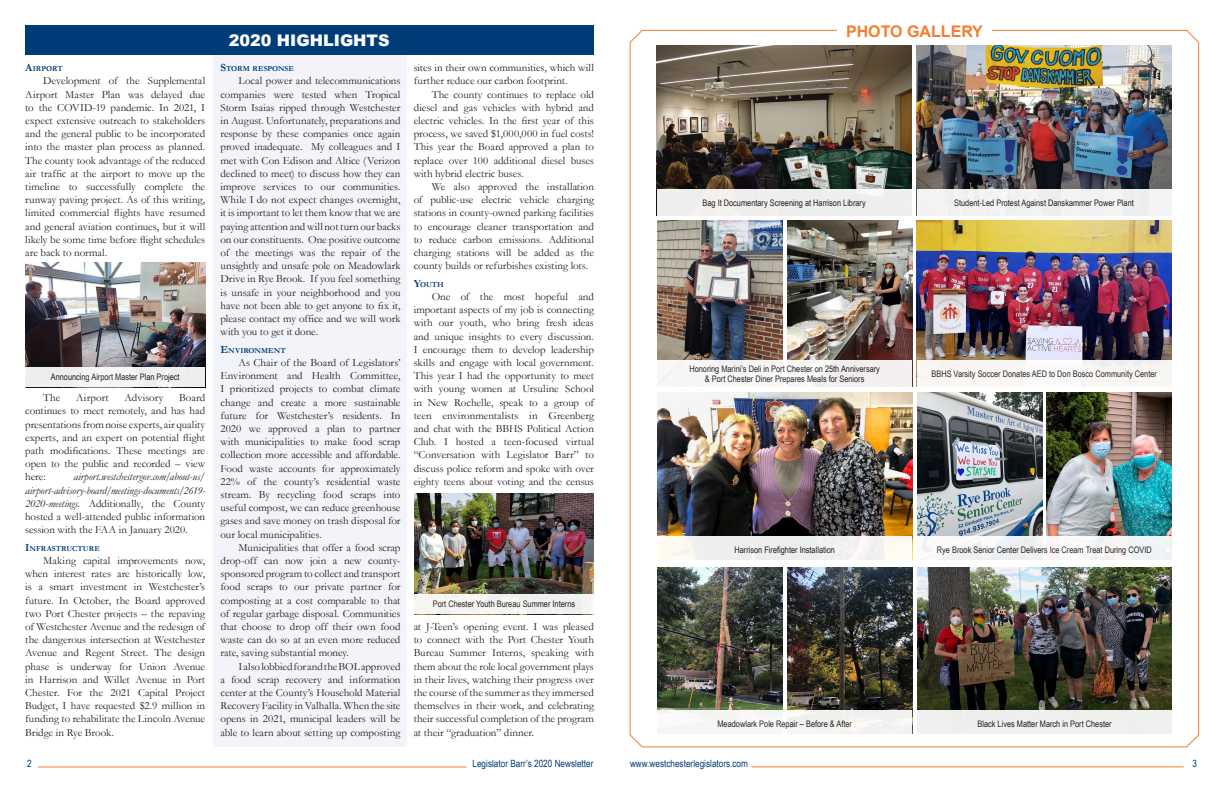
<style>
.page{position:relative;width:1224px;height:792px;background:#fff}
.page>*{position:absolute;margin:0;border:0;box-sizing:border-box;transform-origin:0 0}
.t1{font:900 16px "Arial";color:#fff}
.t2{font:700 16px "Arial";color:#f47d31}
.t3{font:11px/13.2px "Garamond";letter-spacing:-.005em;color:#231f20;text-align:justify}
.t4{font:italic 11px/13.2px "Garamond";letter-spacing:-.005em;color:#231f20;text-align:justify}
.t5{font:11px "Garamond";letter-spacing:.02em;color:#231f20}
.Paragraph_Title{font:10px "Arial Narrow";color:#003d78}
.t6{font:9px/10.8px "Arial Narrow";color:#231f20;text-align:center}
.t7{font:700 7.7px "Garamond";color:#003d78}
.s1{font-size:11px}
.s2{font-style:normal}
</style>
<div class="page">
<div style="left:213px;top:55px;width:194px;height:692px;background:#f2f4f9"></div>
<svg style="left:630px;top:30px;width:569px;height:717px"></svg>
<hr style="left:38px;top:767px;width:429px;height:1px;background:#f47d31">
<hr style="left:752px;top:767px;width:432px;height:1px;background:#f47d31">
<div style="left:837px;top:16px;width:155px;height:30px;background:#fff"></div>
<div style="left:25px;top:25px;width:568px;height:30px;background:#003d78"></div>
<img style="left:917px;top:393px;width:125px;height:143px">
<img style="left:1047px;top:393px;width:125px;height:143px">
<div style="left:917px;top:536px;width:255px;height:27px;background:#f7f6f6"></div>
<img style="left:917px;top:46px;width:254px;height:144px">
<div style="left:917px;top:190px;width:254px;height:26px;background:#f3f3f3"></div>
<img style="left:657px;top:46px;width:255px;height:144px">
<div style="left:657px;top:190px;width:255px;height:26px;background:#eee"></div>
<img style="left:917px;top:220px;width:255px;height:141px">
<div style="left:917px;top:361px;width:255px;height:26px;background:#f9f8f4"></div>
<img style="left:657px;top:220px;width:125px;height:141px">
<img style="left:787px;top:220px;width:125px;height:141px">
<div style="left:657px;top:361px;width:255px;height:26px;background:#f6f5f5"></div>
<img style="left:917px;top:567px;width:255px;height:144px">
<div style="left:917px;top:711px;width:255px;height:26px;background:linear-gradient(to bottom,#ecedeb,#f4f5f3)"></div>
<img style="left:657px;top:393px;width:255px;height:143px">
<svg style="left:657px;top:536px;width:255px;height:27px;fill:#f0f0ef"></svg>
<img style="left:25px;top:262px;width:180px;height:105px">
<div style="left:25px;top:367px;width:180px;height:20px;background:#f0eff0"></div>
<img style="left:414px;top:494px;width:180px;height:100px">
<div style="left:414px;top:594px;width:180px;height:20px;background:#f4f3f1"></div>
<img style="left:658px;top:567px;width:124px;height:144px">
<img style="left:787px;top:567px;width:125px;height:144px">
<div style="left:657px;top:711px;width:255px;height:26px;background:#f6f6f5"></div>
<p class="t7" style="left:25px;top:63px;width:39px"><span class="s1">A</span>IRPORT</p>
<p class="t3" style="left:25px;top:74px;width:182px;text-indent:18px">Development of the Supplemental Airport Master Plan was delayed due to the COVID-19 pandemic. In 2021, I expect extensive outreach to stakeholders and the general public to be incorporated into the master plan process as planned.<br>The county took advantage of the reduced air traffic at the airport to move up the timeline to successfully complete the runway paving project. As of this writing, limited commercial flights have resumed and general aviation continues, but it will likely be some time before flight schedules are back to normal.</p>
<p class="t6" style="left:51px;top:371px;width:130px">Announcing Airport Master Plan Project</p>
<p class="t3" style="left:25px;top:391px;width:182px;text-indent:154px">Board continues to meet remotely, and has had presentations from noise experts, air quality experts, and an expert on potential flight path modifications. These meetings are open to the public and recorded – view here:</p>
<p class="t3" style="left:43px;top:391px;width:19px">The</p>
<p class="t5" style="left:76px;top:390px;width:34px">Airport</p>
<p class="t3" style="left:125px;top:391px;width:40px">Advisory</p>
<p class="t4" style="left:25px;top:470px;width:182px;text-indent:48px">airport.westchestergov.com/about-us/ airport-advisory-board/meetings-documents/2619- 2020-meetings<span class="s2">. Additionally, the County hosted a well-attended public information session with the FAA in January 2020.</span></p>
<p class="t7" style="left:25px;top:543px;width:76px"><span class="s1">I</span>NFRASTRUCTURE</p>
<p class="t3" style="left:25px;top:554px;width:182px;text-indent:18px">Making capital improvements now, when interest rates are historically low, is a smart investment in Westchester’s future. In October, the Board approved two Port Chester projects – the repaving of Westchester Avenue and the redesign of the dangerous intersection at Westchester Avenue and Regent Street. The design phase is underway for Union Avenue in Harrison and Willet Avenue in Port Chester. For the 2021 Capital Project Budget, I have requested $2.9 million in funding to rehabilitate the Lincoln Avenue Bridge in Rye Brook.</p>
<p class="t1" style="left:229px;top:28px;width:162px">2020 HIGHLIGHTS</p>
<p class="t7" style="left:221px;top:63px;width:75px"><span class="s1">S</span>TORM RESPONSE</p>
<p class="t3" style="left:221px;top:74px;width:182px;text-indent:18px">Local power and telecommunications companies were tested when Tropical Storm Isaias ripped through Westchester in August. Unfortunately, preparations and response by these companies once again proved inadequate. My colleagues and I met with Con Edison and Altice (Verizon declined to meet) to discuss how they can improve services to our communities.<br>While I do not expect changes overnight, it is important to let them know that we are paying attention and will not turn our backs on our constituents. One positive outcome of the meetings was the repair of the unsightly and unsafe pole on Meadowlark Drive in Rye Brook. If you feel something is unsafe in your neighborhood and you have not been able to get anyone to fix it, please contact my office and we will work with you to get it done.</p>
<p class="t7" style="left:221px;top:345px;width:67px"><span class="s1">E</span>NVIRONMENT</p>
<p class="t3" style="left:221px;top:356px;width:182px;text-indent:18px">As Chair of the Board of Legislators’ Environment and Health Committee, I prioritized projects to combat climate change and create a more sustainable future for Westchester’s residents. In 2020 we approved a plan to partner with municipalities to make food scrap collection more accessible and affordable.<br>Food waste accounts for approximately 22% of the county’s residential waste stream. By recycling food scraps into useful compost, we can reduce greenhouse gases and save money on trash disposal for our local municipalities.</p>
<p class="t3" style="left:221px;top:540px;width:182px;text-indent:18px">Municipalities that offer a food scrap drop-off can now join a new county&shy;sponsored program to collect and transport food scraps to our private partner for composting at a cost comparable to that of regular garbage disposal. Communities that choose to drop off their own food waste can do so at an even more reduced rate, saving substantial money.</p>
<p class="t3" style="left:221px;top:659px;width:182px;text-indent:18px">I also lobbied for and the BOL approved a food scrap recovery and information center at the County’s Household Material Recovery Facility in Valhalla. When the site opens in 2021, municipal leaders will be able to learn about setting up composting</p>
<p class="t3" style="left:414px;top:61px;width:182px">sites in their own communities, which will further reduce our carbon footprint.</p>
<p class="t3" style="left:414px;top:87px;width:182px;text-indent:18px">The county continues to replace old diesel and gas vehicles with hybrid and electric vehicles. In the first year of this process, we saved $1,000,000 in fuel costs!<br>This year the Board approved a plan to replace over 100 additional diesel buses with hybrid electric buses.</p>
<p class="t3" style="left:414px;top:180px;width:182px;text-indent:18px">We also approved the installation of public-use electric vehicle charging stations in county-owned parking facilities to encourage cleaner transportation and to reduce carbon emissions. Additional charging stations will be added as the county builds or refurbishes existing lots.</p>
<p class="t7" style="left:414px;top:279px;width:32px"><span class="s1">Y</span>OUTH</p>
<p class="t3" style="left:414px;top:290px;width:182px;text-indent:18px">One of the most hopeful and important aspects of my job is connecting with our youth, who bring fresh ideas and unique insights to every discussion.<br>I encourage them to develop leadership skills and engage with local government.<br>This year I had the opportunity to meet with young women at Ursuline School in New Rochelle, speak to a group of teen environmentalists in Greenberg and chat with the BBHS Political Action Club. I hosted a teen-focused virtual “Conversation with Legislator Barr” to discuss police reform and spoke with over eighty teens about voting and the census</p>
<p class="t6" style="left:433px;top:598px;width:144px">Port Chester Youth Bureau Summer Interns</p>
<p class="t3" style="left:414px;top:620px;width:182px">at J-Teen’s opening event. I was pleased to connect with the Port Chester Youth Bureau Summer Interns, speaking with them about the role local government plays in their lives, watching their progress over the course of the summer as they immersed themselves in their work, and celebrating their successful completion of the program at their “graduation” dinner.</p>
<p class="t2" style="left:846px;top:20px;width:138px">PHOTO GALLERY</p>
<p class="t6" style="left:703px;top:197px;width:165px">Bag It Documentary Screening at Harrison Library</p>
<p class="t6" style="left:954px;top:197px;width:181px">Student-Led Protest Against Danskammer Power Plant</p>
<p class="t6" style="left:689px;top:363px;width:192px">Honoring Marini’s Deli in Port Chester on 25th Anniversary &amp; Port Chester Diner Prepares Meals for Seniors</p>
<p class="t6" style="left:932px;top:368px;width:227px">BBHS Varsity Soccer Donates AED to Don Bosco Community Center</p>
<p class="t6" style="left:735px;top:544px;width:102px">Harrison Firefighter Installation</p>
<p class="t6" style="left:937px;top:544px;width:216px">Rye Brook Senior Center Delivers Ice Cream Treat During COVID</p>
<p class="t6" style="left:717px;top:718px;width:136px">Meadowlark Pole Repair – Before &amp; After</p>
<p class="t6" style="left:978px;top:718px;width:136px">Black Lives Matter March in Port Chester</p>
<p class="Paragraph_Title" style="left:27px;top:756px;width:6px">2</p>
<p class="Paragraph_Title" style="left:473px;top:756px;width:122px">Legislator Barr’s 2020 Newsletter</p>
<p class="Paragraph_Title" style="left:630px;top:756px;width:120px">www.westchesterlegislators.com</p>
<p class="Paragraph_Title" style="left:1192px;top:756px;width:6px">3</p>
</div>
